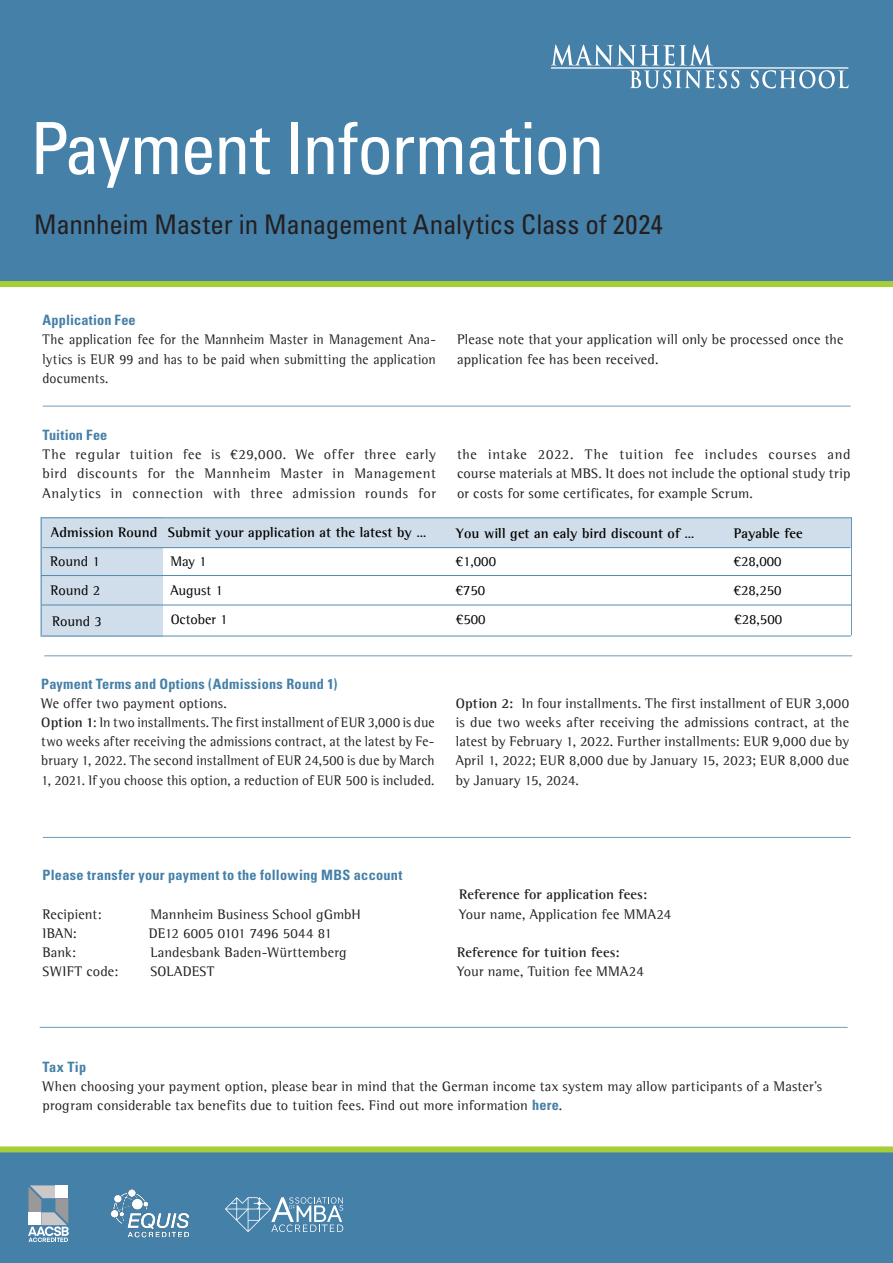
<style>
.page{position:relative;width:893px;height:1263px;background:#fff}
.page>*{position:absolute;margin:0;border:0;box-sizing:border-box;transform-origin:0 0}
._01_Titel_Headline{font:condensed 72px "Univers LT Std";letter-spacing:-.025em;color:#fff}
._02_Titel_Subheadlin{font:condensed 27px "Univers LT Std";letter-spacing:-.005em;color:#231f20}
._01_Fliesstext_Block{font:14.25px/19.2px "Agfa Rotis Semi Serif";letter-spacing:.01em;color:#231f20;text-align:justify}
._01_Fliesstext_Block-2{font:14.25px/19.2px "Agfa Rotis Semi Serif";letter-spacing:.01em;color:#231f20;text-align:justify;scale:.95 1}
._01_Fliesstext_Block-3{font:700 14.25px/19.2px "Agfa Rotis Semi Serif";letter-spacing:.005em;color:#231f20}
._04_Subhead_innen{font:700 condensed 14.25px "Univers LT Std";letter-spacing:.02em;color:#4580a8}
.t1{font:700 14.25px "Agfa Rotis Semi Serif";color:#000}
.t2{font:14.25px/29.1px "Agfa Rotis Semi Serif";color:#000}
._04_Subhead_innen-2{font:14.25px "Agfa Rotis Semi Serif";letter-spacing:.01em;color:#231f20}
._01_Fliesstext_Block-4{font:14.25px "Agfa Rotis Semi Serif";letter-spacing:-.01em;color:#231f20}
._01_Fliesstext_Block-5{font:700 condensed 14.25px "Univers LT Std";letter-spacing:.01em;color:#4580a8}
.s1{font-weight:700}
.s2{font-weight:400}
.s3{font-family:"Univers LT Std";font-weight:700;font-stretch:condensed;color:#4580a8}
</style>
<div class="page">
<div style="left:0;top:0;width:893px;height:284px;background:#4580a8"></div>
<div style="left:0;top:281px;width:893px;height:6px;background:#a6ce39"></div>
<hr style="left:551px;top:67px;width:297px;height:2px;background:#fff">
<svg style="left:551px;top:45px;width:188px;height:43px"></svg>
<svg style="left:750px;top:70px;width:98px;height:18px"></svg>
<div style="left:0;top:1151px;width:893px;height:112px;background:#4580a8"></div>
<div style="left:0;top:1146px;width:893px;height:6px;background:#a6ce39"></div>
<svg style="left:28px;top:1185px;width:41px;height:57px"></svg>
<img style="left:111px;top:1189px;width:79px;height:49px">
<svg style="left:225px;top:1197px;width:118px;height:35px"></svg>
<hr style="left:43px;top:406px;width:808px;height:1px;background:#4580a8">
<hr style="left:44px;top:655px;width:808px;height:1px;background:#4580a8">
<hr style="left:43px;top:837px;width:808px;height:1px;background:#4580a8">
<hr style="left:40px;top:1027px;width:808px;height:1px;background:#4580a8">
<div style="left:42px;top:518px;width:809px;height:30px;background:#d0ddea"></div>
<div style="left:41px;top:517px;width:122px;height:119px;background:#d0ddea"></div>
<hr style="left:42px;top:517px;width:809px;height:1px;background:#5087ad">
<hr style="left:42px;top:547px;width:808px;height:1px;background:#5087ad">
<hr style="left:41px;top:575px;width:810px;height:1px;background:#5087ad">
<hr style="left:42px;top:605px;width:809px;height:1px;background:#5087ad">
<hr style="left:41px;top:517px;width:1px;height:118px;background:#5087ad">
<hr style="left:41px;top:636px;width:810px;height:1px;background:#5087ad">
<hr style="left:851px;top:517px;width:1px;height:118px;background:#5087ad">
<p class="_01_Titel_Headline" style="left:30px;top:103px;width:576px">Payment Information</p>
<p class="_02_Titel_Subheadlin" style="left:34px;top:207px;width:630px">Mannheim Master in Management Analytics Class of 2024</p>
<p class="_04_Subhead_innen" style="left:43px;top:311px;width:95px">Application Fee</p>
<p class="_01_Fliesstext_Block-2" style="left:43px;top:330px;width:416px">The application fee for the Mannheim Master in Management Ana&shy;lytics is EUR 99 and has to be paid when submitting the application documents.</p>
<p class="_01_Fliesstext_Block" style="left:457px;top:330px;width:388px">Please note that your application will only be processed once the application fee has been received.</p>
<p class="_01_Fliesstext_Block-5" style="left:43px;top:426px;width:66px">Tuition Fee</p>
<p class="_01_Fliesstext_Block" style="left:43px;top:445px;width:395px">The regular tuition fee is €29,000. We offer three early bird discounts for the Mannheim Master in Management Analytics in connection with three admission rounds for</p>
<p class="_01_Fliesstext_Block" style="left:457px;top:445px;width:395px">the intake 2022. The tuition fee includes courses and course materials at MBS. It does not include the optional study trip or costs for some certificates, for example Scrum.</p>
<p class="t1" style="left:51px;top:523px;width:108px">Admission Round</p>
<p class="t2" style="left:50px;top:546px;width:52px">Round 1<br>Round 2</p>
<p class="t2" style="left:52px;top:607px;width:51px">Round 3</p>
<p class="t1" style="left:168px;top:524px;width:260px">Submit your application at the latest by …</p>
<p class="t2" style="left:170px;top:547px;width:38px">May 1</p>
<p class="t2" style="left:170px;top:575px;width:54px">August 1</p>
<p class="t2" style="left:171px;top:605px;width:59px">October 1</p>
<p class="_04_Subhead_innen" style="left:41px;top:675px;width:298px">Payment Terms and Options (Admissions Round 1)</p>
<p class="_04_Subhead_innen-2" style="left:41px;top:695px;width:187px">We offer two payment options.</p>
<p class="_01_Fliesstext_Block" style="left:41px;top:713px;width:395px"><span class="s1">Option 1</span>: In two installments. The first installment of EUR 3,000 is due two weeks after receiving the admissions contract, at the latest by Fe&shy;bruary 1, 2022. The second installment of EUR 24,500 is due by March 1, 2021. If you choose this option, a reduction of EUR 500 is included.</p>
<p class="t1" style="left:456px;top:524px;width:240px">You will get an ealy bird discount of …</p>
<p class="t2" style="left:455px;top:547px;width:42px">¤1,000</p>
<p class="t2" style="left:455px;top:575px;width:31px">¤750</p>
<p class="t2" style="left:456px;top:605px;width:31px">¤500</p>
<p class="t1" style="left:734px;top:525px;width:70px">Payable fee</p>
<p class="t2" style="left:733px;top:547px;width:50px;text-align:justify">¤28,000 ¤28,250 ¤28,500</p>
<p class="_01_Fliesstext_Block" style="left:456px;top:694px;width:395px"><span class="s1">Option 2:</span> In four installments. The first installment of EUR 3,000 is due two weeks after receiving the admissions contract, at the latest by February 1, 2022. Further installments: EUR 9,000 due by April 1, 2022; EUR 8,000 due by January 15, 2023; EUR 8,000 due by January 15, 2024.</p>
<p class="_04_Subhead_innen" style="left:43px;top:866px;width:362px">Please transfer your payment to the following MBS account</p>
<p class="_01_Fliesstext_Block" style="left:43px;top:904px;width:61px">Recipient:</p>
<p class="_01_Fliesstext_Block" style="left:151px;top:904px;width:212px">Mannheim Business School gGmbH</p>
<p class="_01_Fliesstext_Block" style="left:43px;top:923px;width:36px">IBAN:</p>
<p class="_01_Fliesstext_Block-4" style="left:149px;top:924px;width:185px">DE12 6005 0101 7496 5044 81</p>
<p class="_01_Fliesstext_Block" style="left:43px;top:942px;width:35px">Bank:</p>
<p class="_01_Fliesstext_Block" style="left:151px;top:942px;width:198px">Landesbank Baden-Württemberg</p>
<p class="_01_Fliesstext_Block" style="left:43px;top:961px;width:77px">SWIFT code:</p>
<p class="_01_Fliesstext_Block" style="left:151px;top:961px;width:65px">SOLADEST</p>
<p class="_01_Fliesstext_Block-3" style="left:459px;top:885px;width:213px">Reference for application fees:<br><span class="s2">Your name, Application fee MMA24</span></p>
<p class="_01_Fliesstext_Block-3" style="left:457px;top:942px;width:188px">Reference for tuition fees:<br><span class="s2">Your name, Tuition fee MMA24</span></p>
<p class="_01_Fliesstext_Block" style="left:43px;top:1057px;width:781px;text-align:left"><span class="s3">Tax Tip<br></span>When choosing your payment option, please bear in mind that the German income tax system may allow participants of a Master’s program considerable tax benefits due to tuition fees. Find out more information <span class="s3">here</span>.</p>
</div>
